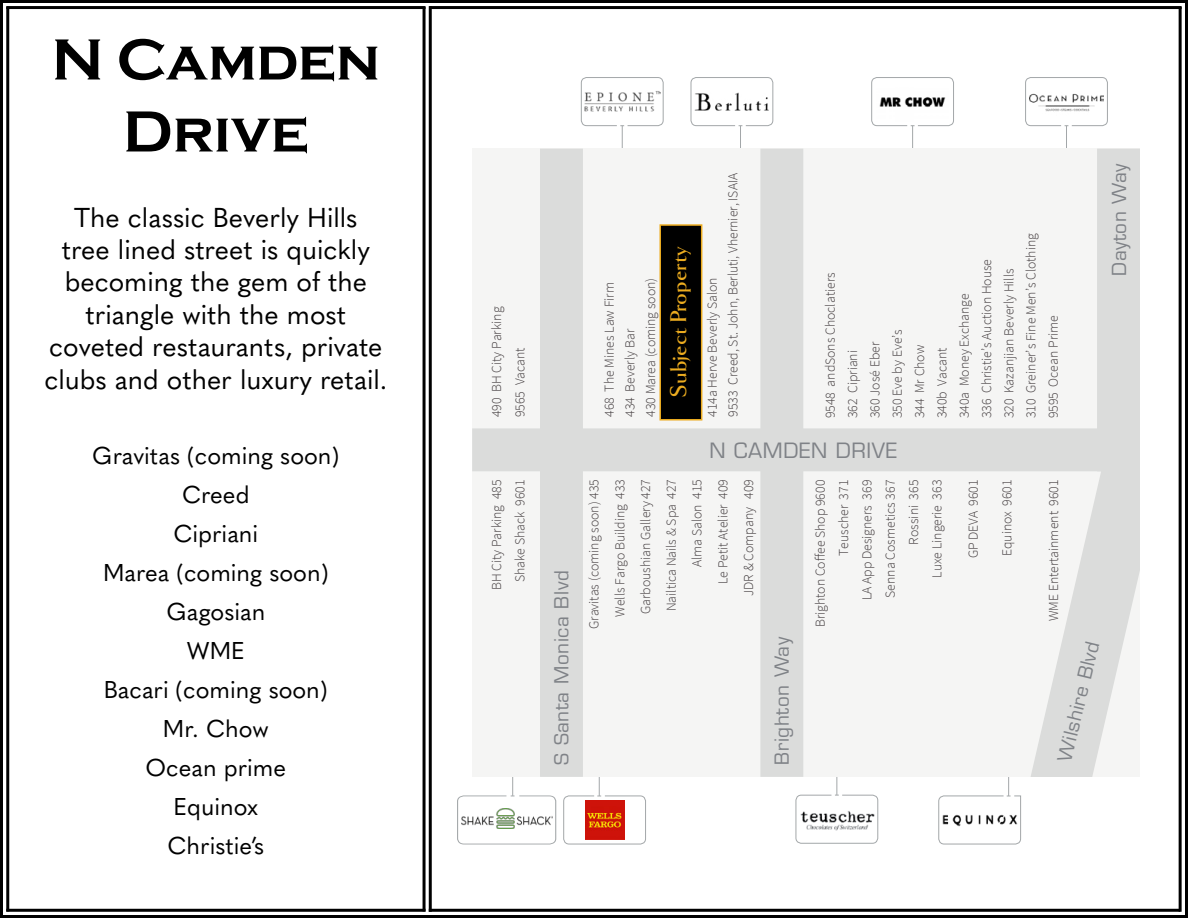
<style>
.page{position:relative;width:1188px;height:918px;background:#fff}
.page>*{position:absolute;margin:0;border:0;box-sizing:border-box;transform-origin:0 0}
.t1{font:700 60px/72px "Copperplate";letter-spacing:-.005em;color:#000;text-align:center}
.t2{font:27px/32.4px "Quasimoda";color:#000;text-align:center}
.t3{font:24px/39px "Quasimoda";color:#000;text-align:center}
.t4{font:700 24px "Goldenbook";color:#ecac20}
.t5{font:20.55px "Eurostile LT Std";letter-spacing:.03em;color:#7f8287}
.t6{font:18.9px "Eurostile LT Std";letter-spacing:.03em;color:#7f8287}
.t7{font:300 13.8px/22.4px "Source Sans Pro";color:#474143}
.s1{font-style:inherit}
</style>
<div class="page">
<hr style="left:512px;top:695px;width:1px;height:101px;background:#a3a7a9">
<svg style="left:457px;top:795px;width:100px;height:50px"></svg>
<hr style="left:599px;top:695px;width:1px;height:101px;background:#a3a7a9">
<hr style="left:1008px;top:695px;width:1px;height:101px;background:#a3a7a9">
<img style="left:585px;top:801px;width:39px;height:38px">
<div style="left:563px;top:795px;width:83px;height:49px;border:1px solid #a3a7a9;border-radius:5px"></div>
<svg style="left:938px;top:795px;width:83px;height:50px"></svg>
<hr style="left:622px;top:126px;width:1px;height:43px;background:#a3a7a9">
<hr style="left:740px;top:126px;width:1px;height:43px;background:#a3a7a9">
<hr style="left:836px;top:752px;width:1px;height:43px;background:#a3a7a9">
<hr style="left:912px;top:126px;width:1px;height:43px;background:#a3a7a9">
<hr style="left:1066px;top:126px;width:1px;height:43px;background:#a3a7a9">
<img style="left:584px;top:91px;width:77px;height:21px">
<div style="left:581px;top:77px;width:83px;height:49px;border:1px solid #a3a7a9;border-radius:5px"></div>
<img style="left:695px;top:92px;width:74px;height:19px">
<div style="left:691px;top:77px;width:82px;height:49px;border:1px solid #a3a7a9;border-radius:5px"></div>
<img style="left:801px;top:811px;width:74px;height:20px">
<div style="left:796px;top:795px;width:82px;height:49px;border:1px solid #a3a7a9;border-radius:5px"></div>
<img style="left:879px;top:97px;width:67px;height:11px">
<div style="left:871px;top:77px;width:83px;height:49px;border:1px solid #a3a7a9;border-radius:5px"></div>
<img style="left:1029px;top:93px;width:75px;height:19px">
<div style="left:1025px;top:77px;width:83px;height:49px;border:1px solid #a3a7a9;border-radius:5px"></div>
<div style="left:472px;top:149px;width:668px;height:628px;background:#f5f5f4"></div>
<svg style="left:1031px;top:471px;width:109px;height:306px"></svg>
<div style="left:472px;top:428px;width:668px;height:43px;background:#dbdcdb"></div>
<div style="left:540px;top:149px;width:43px;height:628px;background:#dbdcdb"></div>
<div style="left:760px;top:149px;width:43px;height:628px;background:#dbdcdb"></div>
<div style="left:1097px;top:149px;width:43px;height:322px;background:#dbdcdb"></div>
<img style="left:462px;top:808px;width:90px;height:20px">
<hr style="left:6px;top:909px;width:420px;height:3px;background:#000">
<hr style="left:6px;top:7px;width:3px;height:904px;background:#000">
<hr style="left:423px;top:7px;width:3px;height:904px;background:#000">
<hr style="left:6px;top:6px;width:420px;height:3px;background:#000">
<div style="left:659px;top:224px;width:43px;height:197px;background:#000;border:2px solid #ecac20"></div>
<div style="left:667px;top:226px;width:28px;height:192px;background:#000"></div>
<hr style="left:429px;top:909px;width:751px;height:3px;background:#000">
<hr style="left:0;top:915px;width:1188px;height:3px;background:#000">
<hr style="left:1185px;top:0;width:3px;height:918px;background:#000">
<hr style="left:1179px;top:7px;width:3px;height:905px;background:#000">
<hr style="left:0;top:0;width:1188px;height:3px;background:#000">
<hr style="left:430px;top:6px;width:752px;height:3px;background:#000">
<hr style="left:0;top:0;width:3px;height:918px;background:#000">
<hr style="left:429px;top:6px;width:3px;height:906px;background:#000">
<h1 class="t1" style="left:51px;top:24px;width:330px">N Camden<br>Drive</h1>
<h2 class="t2" style="left:44px;top:199px;width:345px">The classic Beverly Hills<br>tree lined street is quickly becoming the gem of the triangle with the most coveted restaurants, private clubs and other luxury retail.</h2>
<h3 class="t3" style="left:92px;top:434px;width:249px">Gravitas (coming soon)<br>Creed<br>Cipriani<br>Marea (coming soon)<br>Gagosian<br>WME<br>Bacari (coming soon)<br>Mr. Chow<br>Ocean prime<br>Equinox<br>Christie’s</h3>
<p class="t7" style="left:485px;top:417px;width:112px;line-height:23.2px;rotate:-90deg">490 BH City Parking<br>9565 <span class="s1">Vacant</span></p>
<p class="t7" style="left:599px;top:417px;width:141px;line-height:20.5px;rotate:-90deg">468 <span class="s1">The Mines Law Firm<br></span>434 <span class="s1">Beverly Bar<br></span>430 Marea (coming soon)</p>
<h3 class="t4" style="left:664px;top:398px;width:153px;rotate:-90deg">Subject Property</h3>
<p class="t7" style="left:702px;top:417px;width:245px;line-height:20.5px;rotate:-90deg">414a Herve Beverly Salon<br>9533 Creed, St. John, Berluti, Vhernier, ISAIA</p>
<p class="t7" style="left:819px;top:418px;width:187px;rotate:-90deg">9548 andSons Choclatiers<br>362 Cipriani<br>360 José Eber<br>350 Eve by Eve’s<br>344 Mr Chow<br>340b Vacant<br>340a Money Exchange<br>336 Christie’s Auction House<br>320 Kazanjian Beverly Hills<br>310 Greiner’s Fine Men’s Clothing<br>9595 Ocean Prime</p>
<h3 class="t5" style="left:709px;top:438px;width:189px">N CAMDEN DRIVE</h3>
<p class="t7" style="left:485px;top:590px;width:112px;line-height:23.2px;text-align:center;rotate:-90deg">BH City Parking 485<br><span class="s1">Shake Shack</span> 9601</p>
<p class="t7" style="left:581px;top:629px;width:152px;line-height:25.8px;text-align:right;rotate:-90deg">Gravitas (coming soon) 435<br>Wells Fargo Building 433<br>Garboushian Gallery 427<br><span class="s1">Nailtica Nails &amp; Spa</span> 427<br>Alma Salon 415<br>Le Petit Atelier 409<br>JDR &amp; Company 409</p>
<p class="t7" style="left:809px;top:627px;width:149px;line-height:23.2px;text-align:right;rotate:-90deg">Brighton Coffee Shop 9600<br>Teuscher 371<br><span class="s1">LA App Designers</span> 369<br>Senna Cosmetics <span class="s1">367<br></span>Rossini 365<br>Luxe Lingerie 363</p>
<p class="t7" style="left:962px;top:558px;width:81px;rotate:-90deg">GP DEVA 9601</p>
<p class="t7" style="left:996px;top:556px;width:78px;rotate:-90deg">Equinox 9601</p>
<p class="t7" style="left:1042px;top:621px;width:143px;rotate:-90deg">WME Entertainment 9601</p>
<h3 class="t6" style="left:550px;top:765px;width:196px;rotate:-90deg">S Santa Monica Blvd</h3>
<h3 class="t6" style="left:771px;top:765px;width:129px;rotate:-90deg">Brighton Way</h3>
<h3 class="t6" style="left:1053px;top:759px;width:125px;rotate:-77deg">Wilshire Blvd</h3>
<h3 class="t6" style="left:1108px;top:276px;width:114px;rotate:-90deg">Dayton Way</h3>
</div>
